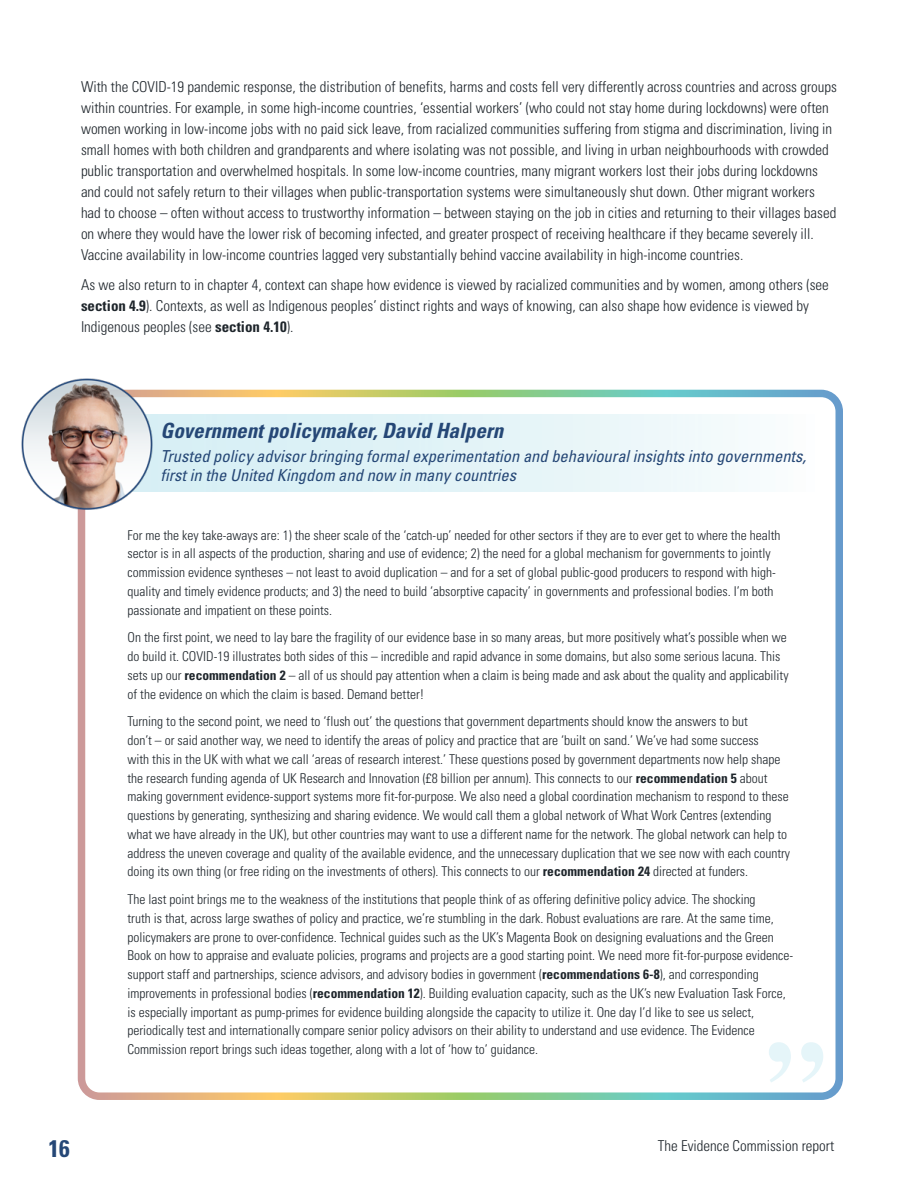
<style>
.page{position:relative;width:918px;height:1188px;background:#fff}
.page>*{position:absolute;margin:0;border:0;box-sizing:border-box;transform-origin:0 0}
.t1{font:700 120px "Times";color:#c6e9f2}
.t2{font:700 condensed 24px "Univers";color:#254776}
.t3{font:italic 700 condensed 21px "Univers";color:#254776}
.t4{font:italic condensed 16.5px/19.5px "Univers";color:#254776}
.t5{font:300 condensed 15px/21px "Univers";color:#1e252b}
.t6{font:300 condensed 13.5px/18.8px "Univers";color:#1e252b}
.s1{font-weight:700}
</style>
<div class="page">
<div style="left:78px;top:390px;width:765px;height:710px;border:8px solid #fff;border-radius:18px"></div>
<img style="left:21px;top:378px;width:137px;height:134px">
<p class="t5" style="left:81px;top:77px;width:758px">With the COVID-19 pandemic response, the distribution of benefits, harms and costs fell very differently across countries and across groups within countries. For example, in some high-income countries, ‘essential workers’ (who could not stay home during lockdowns) were often women working in low-income jobs with no paid sick leave, from racialized communities suffering from stigma and discrimination, living in small homes with both children and grandparents and where isolating was not possible, and living in urban neighbourhoods with crowded public transportation and overwhelmed hospitals. In some low-income countries, many migrant workers lost their jobs during lockdowns and could not safely return to their villages when public-transportation systems were simultaneously shut down. Other migrant workers had to choose – often without access to trustworthy information – between staying on the job in cities and returning to their villages based on where they would have the lower risk of becoming infected, and greater prospect of receiving healthcare if they became severely ill.<br>Vaccine availability in low-income countries lagged very substantially behind vaccine availability in high-income countries.</p>
<p class="t5" style="left:81px;top:275px;width:749px">As we also return to in chapter 4, context can shape how evidence is viewed by racialized communities and by women, among others (see <span class="s1">section 4.9</span>). Contexts, as well as Indigenous peoples’ distinct rights and ways of knowing, can also shape how evidence is viewed by<br>Indigenous peoples (see <span class="s1">section 4.10</span>).</p>
<h2 class="t2" style="left:49px;top:1134px;width:23px">16</h2>
<h3 class="t3" style="left:161px;top:418px;width:344px">Government policymaker, David Halpern</h3>
<p class="t4" style="left:161px;top:446px;width:647px">Trusted policy advisor bringing formal experimentation and behavioural insights into governments, first in the United Kingdom and now in many countries</p>
<p class="t6" style="left:128px;top:525px;width:654px">For me the key take-aways are: 1) the sheer scale of the ‘catch-up’ needed for other sectors if they are to ever get to where the health sector is in all aspects of the production, sharing and use of evidence; 2) the need for a global mechanism for governments to jointly commission evidence syntheses – not least to avoid duplication – and for a set of global public-good producers to respond with high&shy;quality and timely evidence products; and 3) the need to build ‘absorptive capacity’ in governments and professional bodies. I’m both passionate and impatient on these points.</p>
<p class="t6" style="left:128px;top:628px;width:663px">On the first point, we need to lay bare the fragility of our evidence base in so many areas, but more positively what’s possible when we do build it. COVID-19 illustrates both sides of this – incredible and rapid advance in some domains, but also some serious lacuna. This sets up our <span class="s1">recommendation 2</span> – all of us should pay attention when a claim is being made and ask about the quality and applicability of the evidence on which the claim is based. Demand better!</p>
<p class="t6" style="left:128px;top:712px;width:664px">Turning to the second point, we need to ‘flush out’ the questions that government departments should know the answers to but<br>don’t – or said another way, we need to identify the areas of policy and practice that are ‘built on sand.’ We’ve had some success<br>with this in the UK with what we call ‘areas of research interest.’ These questions posed by government departments now help shape the research funding agenda of UK Research and Innovation (£8 billion per annum). This connects to our <span class="s1">recommendation 5</span> about making government evidence-support systems more fit-for-purpose. We also need a global coordination mechanism to respond to these questions by generating, synthesizing and sharing evidence. We would call them a global network of What Work Centres (extending what we have already in the UK), but other countries may want to use a different name for the network. The global network can help to address the uneven coverage and quality of the available evidence, and the unnecessary duplication that we see now with each country doing its own thing (or free riding on the investments of others). This connects to our <span class="s1">recommendation 24</span> directed at funders.</p>
<p class="t6" style="left:128px;top:890px;width:667px">The last point brings me to the weakness of the institutions that people think of as offering definitive policy advice. The shocking<br>truth is that, across large swathes of policy and practice, we’re stumbling in the dark. Robust evaluations are rare. At the same time, policymakers are prone to over-confidence. Technical guides such as the UK’s Magenta Book on designing evaluations and the Green Book on how to appraise and evaluate policies, programs and projects are a good starting point. We need more fit-for-purpose evidence&shy;support staff and partnerships, science advisors, and advisory bodies in government (<span class="s1">recommendations 6-8</span>), and corresponding improvements in professional bodies (<span class="s1">recommendation 12</span>). Building evaluation capacity, such as the UK’s new Evaluation Task Force, is especially important as pump-primes for evidence building alongside the capacity to utilize it. One day I’d like to see us select, periodically test and internationally compare senior policy advisors on their ability to understand and use evidence. The Evidence Commission report brings such ideas together, along with a lot of ‘how to’ guidance.</p>
<h1 class="t1" style="left:827px;top:1155px;width:62px;rotate:-180deg">“</h1>
<p class="t5" style="left:658px;top:1135px;width:178px">The Evidence Commission report</p>
</div>
